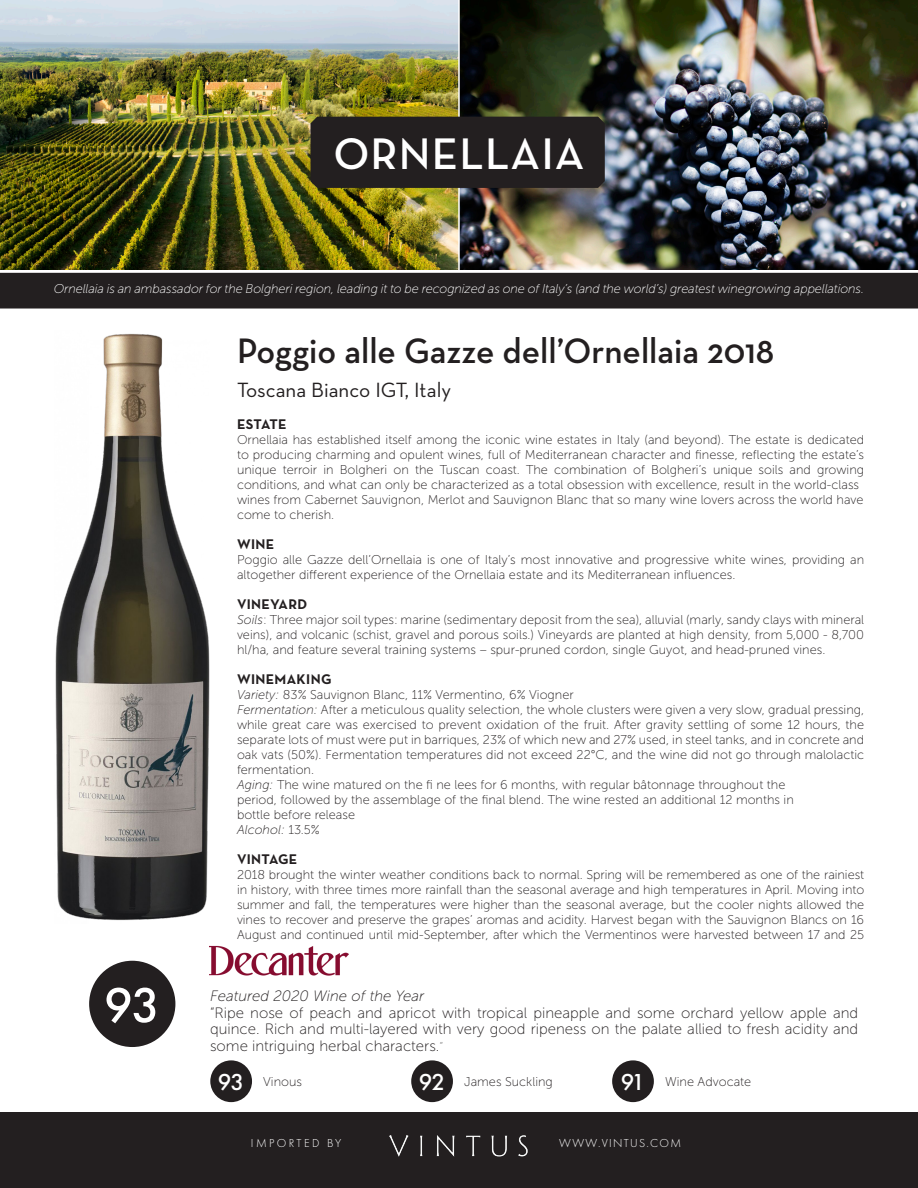
<style>
.page{position:relative;width:918px;height:1188px;background:#fff}
.page>*{position:absolute;margin:0;border:0;box-sizing:border-box;transform-origin:0 0}
.t1{font:500 51px "Futura PT";color:#fff}
.t2{font:600 45px "Neutraface Text";letter-spacing:.025em;color:#fff}
.t3{font:600 36px "Neutraface Text";color:#231f20}
.t4{font:500 24px "Futura PT";color:#fff}
.t5{font:21px "Neutraface Text";color:#231f20}
.t6{font:15px/16.5px "Museo Sans 100";color:#231f20;text-align:justify}
.t7{font:italic 15px "Museo Sans 100";color:#231f20}
.t8{font:700 14.25px "Neutraface Text";letter-spacing:.025em;color:#231f20}
.t9{font:12.75px/15px "Museo Sans 100";color:#231f20;text-align:justify}
.t10{font:italic 12.75px "Museo Sans 100";letter-spacing:-.01em;color:#fff}
.t11{font:italic 12.75px "Museo Sans 100";color:#231f20}
.t12{font:300 12px "Futura PT";letter-spacing:.11em;color:#fff}
.t13{font:300 12px "Futura PT";letter-spacing:.2em;color:#fff}
.s1{font-style:italic}
.s2{font-style:normal}
.s3{font-size:12.75px;color:#7f7e7e}
</style>
<div class="page">
<div style="left:89px;top:961px;width:86px;height:86px;background:#231f20;border-radius:50%"></div>
<div style="left:210px;top:1060px;width:42px;height:42px;background:#231f20;border-radius:50%"></div>
<div style="left:411px;top:1060px;width:42px;height:42px;background:#231f20;border-radius:50%"></div>
<img style="left:210px;top:945px;width:139px;height:31px">
<div style="left:612px;top:1060px;width:42px;height:42px;background:#231f20;border-radius:50%"></div>
<img style="left:0;top:0;width:918px;height:270px">
<div style="left:1px;top:274px;width:916px;height:34px;background:#231f20"></div>
<div style="left:0;top:273px;width:918px;height:36px;border:2px solid #231f20"></div>
<hr style="left:458px;top:0;width:2px;height:270px;background:#fff">
<div style="left:310px;top:117px;width:295px;height:71px;background:#231f20"></div>
<div style="left:0;top:1112px;width:918px;height:76px;background:#231f20"></div>
<img style="left:384px;top:1133px;width:148px;height:24px">
<img style="left:55px;top:333px;width:155px;height:588px">
<p class="t2" style="left:333px;top:126px;width:253px">ORNELLAIA</p>
<p class="t10" style="left:54px;top:282px;width:812px">Ornellaia is an ambassador for the Bolgheri region, leading it to be recognized as one of Italy’s (and the world’s) greatest winegrowing appellations.</p>
<p class="t3" style="left:237px;top:328px;width:539px">Poggio alle Gazze dell’Ornellaia 2018</p>
<p class="t5" style="left:237px;top:376px;width:216px">Toscana Bianco IGT, Italy</p>
<p class="t8" style="left:237px;top:415px;width:51px">ESTATE</p>
<p class="t9" style="left:237px;top:432px;width:629px">Ornellaia has established itself among the iconic wine estates in Italy (and beyond). The estate is dedicated to producing charming and opulent wines, full of Mediterranean character and finesse, reflecting the estate’s unique terroir in Bolgheri on the Tuscan coast. The combination of Bolgheri’s unique soils and growing conditions, and what can only be characterized as a total obsession with excellence, result in the world-class</p>
<p class="t9" style="left:237px;top:492px;width:628px">wines from Cabernet Sauvignon, Merlot and Sauvignon Blanc that so many wine lovers across the world have</p>
<p class="t9" style="left:237px;top:507px;width:99px">come to cherish.</p>
<p class="t8" style="left:237px;top:535px;width:39px">WINE</p>
<p class="t9" style="left:237px;top:552px;width:629px">Poggio alle Gazze dell’Ornellaia is one of Italy’s most innovative and progressive white wines, providing an altogether different experience of the Ornellaia estate and its Mediterranean influences.</p>
<p class="t8" style="left:237px;top:595px;width:72px">VINEYARD</p>
<p class="t9" style="left:237px;top:612px;width:629px"><span class="s1">Soils</span>: Three major soil types: marine (sedimentary deposit from the sea), alluvial (marly, sandy clays with mineral veins), and volcanic (schist, gravel and porous soils.) Vineyards are planted at high density, from 5,000 - 8,700 hl/ha, and feature several training systems – spur-pruned cordon, single Guyot, and head-pruned vines.</p>
<p class="t8" style="left:237px;top:670px;width:96px">WINEMAKING</p>
<p class="t9" style="left:237px;top:687px;width:338px"><span class="s1">Variety:</span> 83% Sauvignon Blanc, 11% Vermentino, 6% Viogner</p>
<p class="t9" style="left:237px;top:702px;width:629px"><span class="s1">Fermentation:</span> After a meticulous quality selection, the whole clusters were given a very slow, gradual pressing, while great care was exercised to prevent oxidation of the fruit. After gravity settling of some 12 hours, the separate lots of must were put in barriques, 23% of which new and 27% used, in steel tanks, and in concrete and oak vats (50%). Fermentation temperatures did not exceed 22°C, and the wine did not go through malolactic fermentation.</p>
<p class="t9" style="left:237px;top:777px;width:550px"><span class="s1">Aging:</span> The wine matured on the fi ne lees for 6 months, with regular bâtonnage throughout the</p>
<p class="t9" style="left:237px;top:792px;width:558px">period, followed by the assemblage of the final blend. The wine rested an additional 12 months in</p>
<p class="t9" style="left:237px;top:807px;width:120px">bottle before release</p>
<p class="t11" style="left:237px;top:823px;width:84px">Alcohol: <span class="s2">13.5%</span></p>
<p class="t8" style="left:237px;top:850px;width:62px">VINTAGE</p>
<p class="t9" style="left:237px;top:867px;width:629px">2018 brought the winter weather conditions back to normal. Spring will be remembered as one of the rainiest in history, with three times more rainfall than the seasonal average and high temperatures in April. Moving into summer and fall, the temperatures were higher than the seasonal average, but the cooler nights allowed the vines to recover and preserve the grapes’ aromas and acidity. Harvest began with the Sauvignon Blancs on 16<br>August and continued until mid-September, after which the Vermentinos were harvested between 17 and 25</p>
<p class="t1" style="left:104px;top:974px;width:58px">93</p>
<p class="t7" style="left:210px;top:988px;width:216px">Featured 2020 Wine of the Year</p>
<p class="t6" style="left:210px;top:1004px;width:650px">“Ripe nose of peach and apricot with tropical pineapple and some orchard yellow apple and quince. Rich and multi-layered with very good ripeness on the palate allied to fresh acidity and some intriguing herbal characters.<span class="s3">”</span></p>
<p class="t4" style="left:218px;top:1067px;width:28px">93</p>
<p class="t9" style="left:263px;top:1074px;width:40px">Vinous</p>
<p class="t4" style="left:419px;top:1067px;width:28px">92</p>
<p class="t9" style="left:464px;top:1074px;width:90px">James Suckling</p>
<p class="t4" style="left:621px;top:1067px;width:26px">91</p>
<p class="t9" style="left:665px;top:1074px;width:88px">Wine Advocate</p>
<p class="t13" style="left:251px;top:1137px;width:92px">IMPORTED BY</p>
<p class="t12" style="left:559px;top:1137px;width:123px">WWW.VINTUS.COM</p>
</div>
